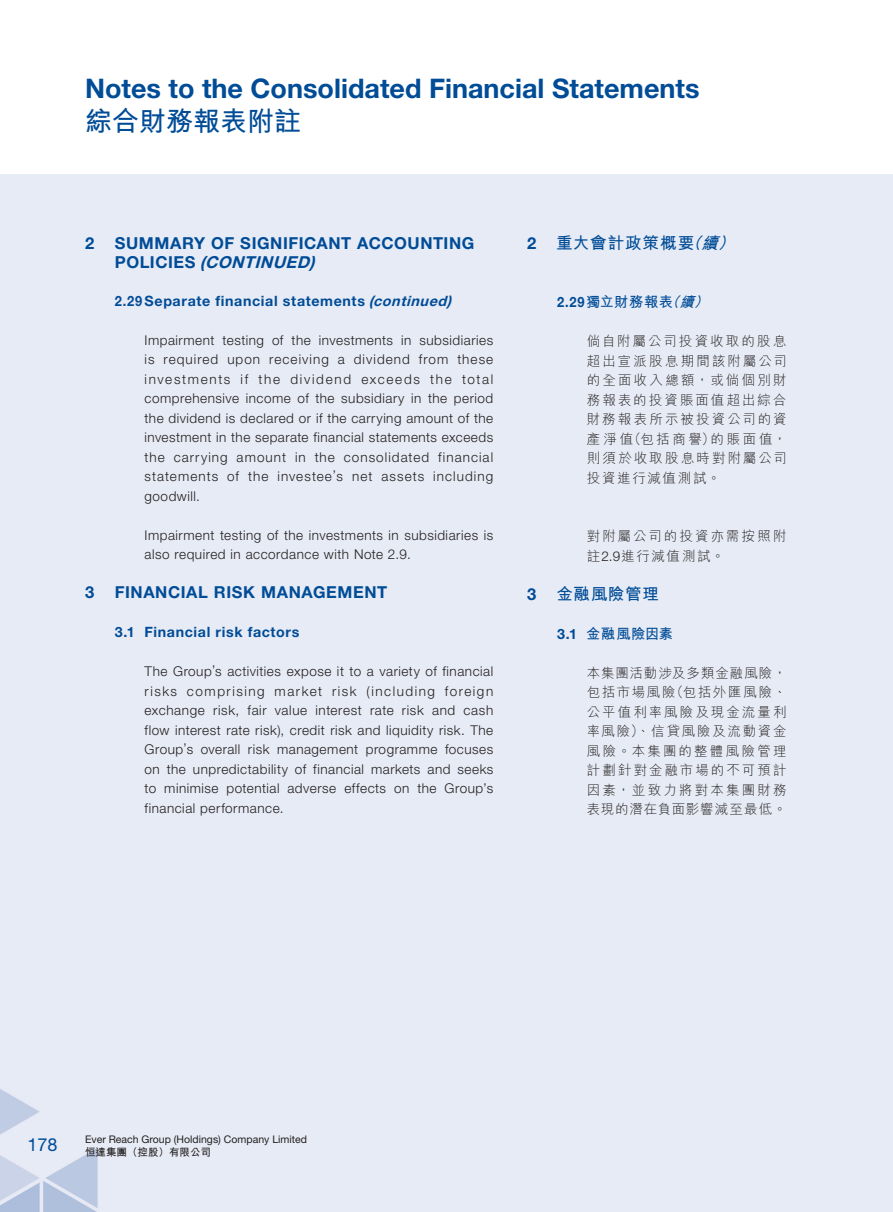
<style>
.page{position:relative;width:893px;height:1212px;background:#fff}
.page>*{position:absolute;margin:0;border:0;box-sizing:border-box;transform-origin:0 0}
.t1{font:700 27px "Helvetica Neue LT Std";color:#004c97}
.t2{font:700 27px "M Hei HK";color:#004c97}
.t3{font:18px "Helvetica Neue LT Std";color:#004c97}
._01_H1{font:700 16.5px/19.5px "Helvetica Neue LT Std";letter-spacing:.035em;color:#004c97}
._01_H1-2{font:700 16.5px "M Hei HK";letter-spacing:.045em;color:#004c97}
._02_H2{font:700 14.25px "Helvetica Neue LT Std";letter-spacing:.045em;color:#004c97;scale:.9 1}
._02_H2-2{font:700 14.25px "Helvetica Neue LT Std";letter-spacing:.045em;color:#004c97}
._02_H2-3{font:700 14.25px "M Hei HK";letter-spacing:.025em;color:#004c97}
._00_txt{font:300 13.5px/19.5px "Helvetica Neue LT Std";letter-spacing:.04em;color:#231f20;text-align:justify}
._00_txt-2{font:300 13.5px/19.5px "M Hei HK";letter-spacing:.15em;color:#231f20;text-align:justify}
.t4{font:10.5px "Helvetica Neue LT Std";color:#231f20}
.t5{font:700 10.5px "M Hei HK";color:#231f20}
.s1{font-style:italic}
.s2{font-family:"Helvetica Neue LT Std"}
</style>
<div class="page">
<div style="left:0;top:174px;width:893px;height:1038px;background:#e7ebf5"></div>
<h1 class="t1" style="left:85px;top:72px;width:616px">Notes to the Consolidated Financial Statements</h1>
<h1 class="t2" style="left:85px;top:101px;width:217px">綜合財務報表附註</h1>
<p class="_01_H1" style="left:115px;top:233px;width:361px;text-indent:-30px">2 SUMMARY OF SIGNIFICANT ACCOUNTING<br>P O L I C I E S <span class="s1">(CONTINUED)</span></p>
<p class="_02_H2" style="left:115px;top:292px;width:375px">2.29 Separate financial statements <span class="s1">(continued)</span></p>
<p class="_00_txt" style="left:145px;top:330px;width:350px">Impairment testing of the investments in subsidiaries is required upon receiving a dividend from these investments if the dividend exceeds the total comprehensive income of the subsidiary in the period the dividend is declared or if the carrying amount of the investment in the separate financial statements exceeds the carrying amount in the consolidated financial statements of the investee’s net assets including goodwill.</p>
<p class="_00_txt" style="left:145px;top:525px;width:350px">Impairment testing of the investments in subsidiaries is also required in accordance with Note 2.9.</p>
<p class="_01_H1" style="left:85px;top:582px;width:304px">3 FINANCIAL RISK MANAGEMENT</p>
<p class="_02_H2-2" style="left:115px;top:623px;width:186px">3.1 Financial risk factors</p>
<p class="_00_txt" style="left:145px;top:661px;width:350px">The Group’s activities expose it to a variety of financial risks comprising market risk (including foreign exchange risk, fair value interest rate risk and cash flow interest rate risk), credit risk and liquidity risk. The Group’s overall risk management programme focuses on the unpredictability of financial markets and seeks to minimise potential adverse effects on the Group’s financial performance.</p>
<p class="_01_H1-2" style="left:527px;top:231px;width:214px"><span class="s2">2</span> 重大會計政策概要<span class="s1">（續）</span></p>
<p class="_02_H2-3" style="left:557px;top:292px;width:158px"><span class="s2">2.29</span>獨立財務報表<span class="s1">（續）</span></p>
<p class="_00_txt-2" style="left:587px;top:331px;width:201px">倘自附屬公司投資收取的股息超出宣派股息期間該附屬公司的全面收入總額，或倘個別財務報表的投資賬面值超出綜合財務報表所示被投資公司的資產淨值（包括商譽）的賬面值，則須於收取股息時對附屬公司投資進行減值測試。</p>
<p class="_00_txt-2" style="left:587px;top:526px;width:201px">對附屬公司的投資亦需按照附註<span class="s2">2.9</span>進行減值測試。</p>
<p class="_01_H1-2" style="left:527px;top:582px;width:133px"><span class="s2">3</span> 金融風險管理</p>
<p class="_02_H2-3" style="left:557px;top:623px;width:117px"><span class="s2">3.1</span> 金融風險因素</p>
<p class="_00_txt-2" style="left:587px;top:663px;width:201px">本集團活動涉及多類金融風險，包括市場風險（包括外匯風險、公平值利率風險及現金流量利率風險）、信貸風險及流動資金風險。本集團的整體風險管理計劃針對金融市場的不可預計因素，並致力將對本集團財務表現的潛在負面影響減至最低。</p>
<p class="t4" style="left:85px;top:1133px;width:223px">Ever Reach Group (Holdings) Company Limited</p>
<h2 class="t3" style="left:28px;top:1134px;width:32px">178</h2>
<p class="t5" style="left:85px;top:1144px;width:127px">恒達集團（控股）有限公司</p>
</div>
